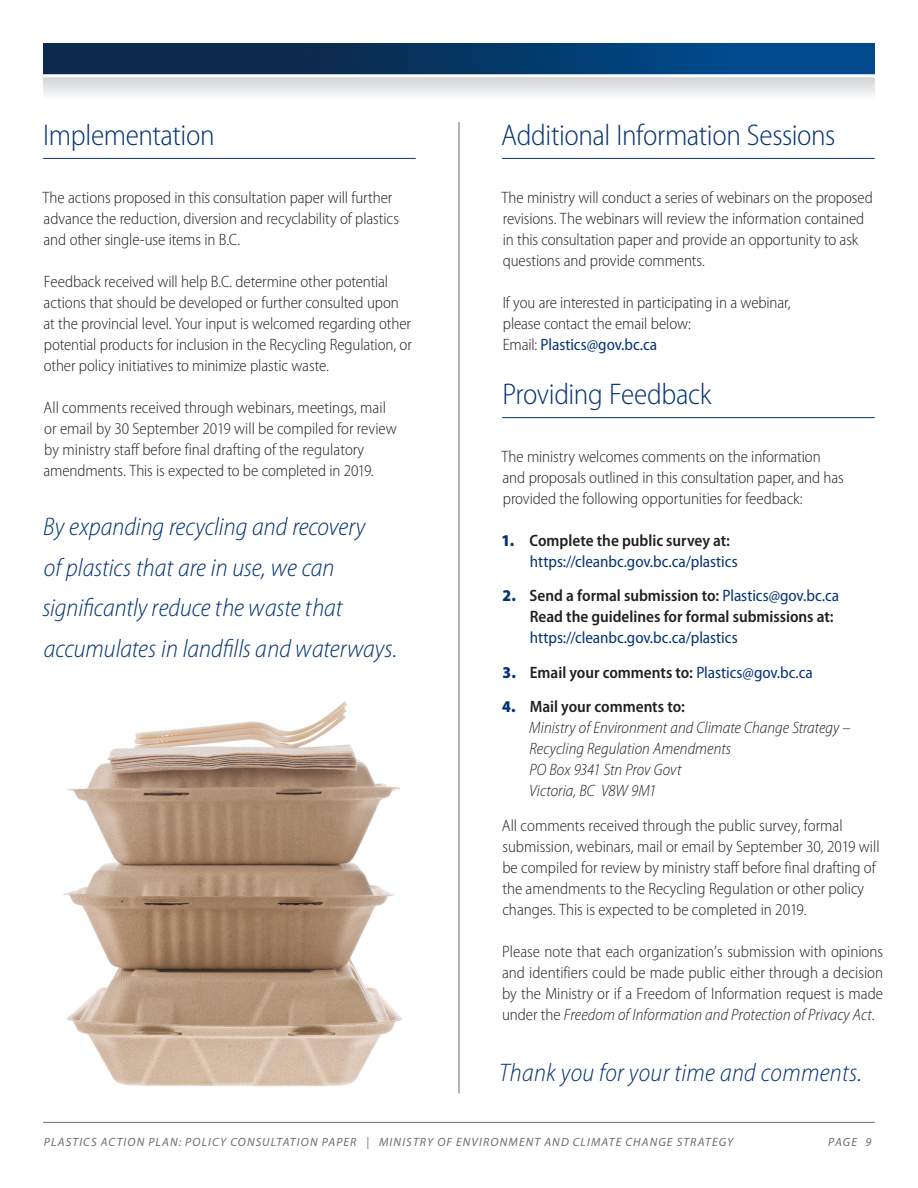
<style>
.page{position:relative;width:918px;height:1188px;background:#fff}
.page>*{position:absolute;margin:0;border:0;box-sizing:border-box;transform-origin:0 0}
._1_Headline{font:300 semi-condensed 30px "Myriad Pro";letter-spacing:-.015em;color:#053474}
.Body{font:italic 300 semi-condensed 25.5px/40.5px "Myriad Pro";letter-spacing:-.005em;color:#053474}
.Quote_Pullquote{font:italic 300 semi-condensed 25.5px "Myriad Pro";letter-spacing:.01em;color:#053474}
.Body-2{font:300 semi-condensed 16.5px/21px "Myriad Pro";letter-spacing:-.005em;color:#231f20}
.Quote_Pullquote-2{font:300 semi-condensed 16.5px/21px "Myriad Pro";color:#231f20}
.t1{font:600 semi-condensed 16.5px/21px "Myriad Pro";color:#231f20}
.t2{font:italic 300 semi-condensed 16.5px/21px "Myriad Pro";color:#231f20}
.Body-3{font:semi-condensed 16.5px/21px "Myriad Pro";letter-spacing:-.005em;color:#053474}
.t3{font:italic 12px "Myriad Pro";letter-spacing:.095em;color:#6c6d70}
.s1{font-weight:300;color:#231f20}
.s2{font-weight:900}
.s3{font-weight:600;color:#231f20}
.s4{font-weight:900;color:#053474}
.s5{font-weight:400;color:#053474}
.s6{font-weight:900;font-style:normal;color:#053474}
.s7{font-weight:600;font-style:normal}
.s8{font-style:italic}
</style>
<div class="page">
<svg style="left:43px;top:77px;width:832px;height:18px"></svg>
<div style="left:43px;top:43px;width:832px;height:33px;background:linear-gradient(to right,#0f223c,#004d92)"></div>
<hr style="left:0;top:74px;width:918px;height:3px;background:#fff">
<hr style="left:459px;top:122px;width:1px;height:972px;background:#6c6d70">
<hr style="left:43px;top:1122px;width:832px;height:1px;background:#6c6d70">
<hr style="left:502px;top:158px;width:373px;height:1px;background:#053474">
<hr style="left:502px;top:417px;width:373px;height:1px;background:#053474">
<hr style="left:43px;top:158px;width:373px;height:1px;background:#053474">
<img style="left:63px;top:701px;width:339px;height:386px">
<p class="_1_Headline" style="left:43px;top:118px;width:173px">Implementation</p>
<p class="Body-2" style="left:42px;top:187px;width:358px">The actions proposed in this consultation paper will further advance the reduction, diversion and recyclability of plastics and other single-use items in B.C.</p>
<p class="Body-2" style="left:44px;top:271px;width:370px">Feedback received will help B.C. determine other potential actions that should be developed or further consulted upon at the provincial level. Your input is welcomed regarding other potential products for inclusion in the Recycling Regulation, or other policy initiatives to minimize plastic waste.</p>
<p class="Body-2" style="left:44px;top:397px;width:355px">All comments received through webinars, meetings, mail or email by 30 September 2019 will be compiled for review by ministry staff before final drafting of the regulatory amendments. This is expected to be completed in 2019.</p>
<p class="Body" style="left:42px;top:507px;width:356px">By expanding recycling and recovery<br>of plastics that are in use, we can significantly reduce the waste that accumulates in landfills and waterways.</p>
<p class="_1_Headline" style="left:501px;top:118px;width:336px">Additional Information Sessions</p>
<p class="Body-2" style="left:501px;top:187px;width:373px">The ministry will conduct a series of webinars on the proposed revisions. The webinars will review the information contained in this consultation paper and provide an opportunity to ask questions and provide comments.</p>
<p class="Body-2" style="left:503px;top:292px;width:289px">If you are interested in participating in a webinar, please contact the email below:</p>
<p class="Body-3" style="left:503px;top:334px;width:156px"><span class="s1">Email:</span> Plastics@gov.bc.ca</p>
<p class="_1_Headline" style="left:502px;top:378px;width:211px">Providing Feedback</p>
<p class="Body-2" style="left:501px;top:446px;width:344px">The ministry welcomes comments on the information and proposals outlined in this consultation paper, and has provided the following opportunities for feedback:</p>
<p class="Body-3" style="left:530px;top:530px;width:209px;text-indent:-28px"><span class="s2">1.</span> <span class="s3">Complete the public survey at: </span>https://cleanbc.gov.bc.ca/plastics</p>
<p class="t1" style="left:530px;top:586px;width:311px;text-indent:-28px"><span class="s4">2.</span> Send a formal submission to: <span class="s5">Plastics@gov.bc.ca<br></span>Read the guidelines for formal submissions at: <span class="s5">https://cleanbc.gov.bc.ca/plastics</span></p>
<p class="t1" style="left:503px;top:662px;width:312px"><span class="s4">3.</span> Email your comments to: <span class="s5">Plastics@gov.bc.ca</span></p>
<p class="t2" style="left:529px;top:697px;width:323px;text-indent:-27px"><span class="s6">4.</span> <span class="s7">Mail your comments to:<br></span>Ministry of Environment and Climate Change Strategy –<br>Recycling Regulation Amendments<br>PO Box 9341 Stn Prov Govt<br>Victoria, BC V8W 9M1</p>
<p class="Quote_Pullquote-2" style="left:502px;top:815px;width:379px">All comments received through the public survey, formal submission, webinars, mail or email by September 30, 2019 will be compiled for review by ministry staff before final drafting of the amendments to the Recycling Regulation or other policy changes. This is expected to be completed in 2019.</p>
<p class="Quote_Pullquote-2" style="left:502px;top:941px;width:383px;text-align:justify">Please note that each organization’s submission with opinions and identifiers could be made public either through a decision by the Ministry or if a Freedom of Information request is made under the <span class="s8">Freedom of Information and Protection of Privacy Act</span>.</p>
<p class="Quote_Pullquote" style="left:499px;top:1059px;width:364px">Thank you for your time and comments.</p>
<p class="t3" style="left:44px;top:1136px;width:691px">PLASTICS ACTION PLAN: POLICY CONSULTATION PAPER | MINISTRY OF ENVIRONMENT AND CLIMATE CHANGE STRATEGY</p>
<p class="t3" style="left:828px;top:1136px;width:45px">PAGE 9</p>
</div>
